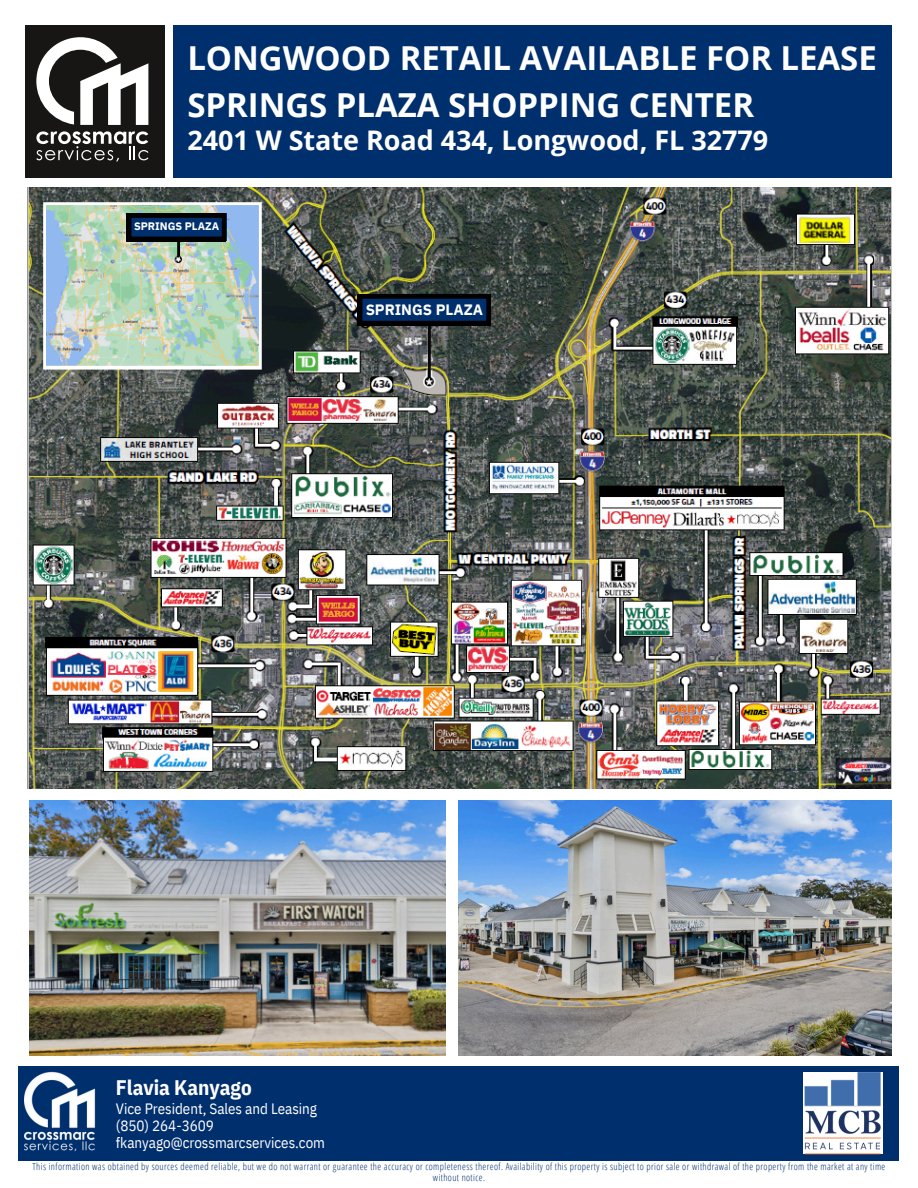
<style>
.page{position:relative;width:918px;height:1188px;background:#fff}
.page>*{position:absolute;margin:0;border:0;box-sizing:border-box;transform-origin:0 0}
.t1{font:700 33px/47.2px "Open Sans";color:#fff}
.t2{font:700 27px "Open Sans";color:#fff}
.t3{font:700 21px "IBM Plex Sans Cond";letter-spacing:-.005em;color:#fff}
.t4{font:15px/16.8px "IBM Plex Sans Cond";letter-spacing:-.005em;color:#fff}
.t5{font:700 15px "IBM Plex Sans";color:#fff}
.t6{font:700 10.8px "IBM Plex Sans";color:#fff}
.t7{font:300 9.75px/11.4px "Open Sans Condensed";letter-spacing:.04em;color:#002f6d;text-align:center}
</style>
<div class="page">
<div style="left:173px;top:25px;width:718px;height:153px;background:#002f6d"></div>
<div style="left:26px;top:25px;width:139px;height:153px;background:#171615"></div>
<svg style="left:36px;top:37px;width:112px;height:88px"></svg>
<svg style="left:36px;top:131px;width:112px;height:31px"></svg>
<div style="left:18px;top:1067px;width:880px;height:94px;background:#002f6d"></div>
<img style="left:24px;top:1071px;width:72px;height:80px">
<img style="left:786px;top:1066px;width:113px;height:95px">
<img style="left:27px;top:188px;width:864px;height:601px">
<img style="left:390px;top:325px;width:68px;height:79px">
<svg style="left:358px;top:294px;width:133px;height:31px;background:#001f48"></svg>
<svg style="left:127px;top:213px;width:99px;height:28px;background:#001c42"></svg>
<img style="left:30px;top:800px;width:416px;height:256px">
<img style="left:458px;top:800px;width:433px;height:256px">
<p class="t1" style="left:187px;top:34px;width:691px">LONGWOOD RETAIL AVAILABLE FOR LEASE<br>SPRINGS PLAZA SHOPPING CENTER</p>
<p class="t2" style="left:187px;top:121px;width:582px">2401 W State Road 434, Longwood, FL 32779</p>
<h6 class="t6" style="left:134px;top:219px;width:87px">SPRINGS PLAZA</h6>
<p class="t5" style="left:366px;top:299px;width:119px">SPRINGS PLAZA</p>
<p class="t3" style="left:116px;top:1073px;width:137px">Flavia Kanyago</p>
<h3 class="t4" style="left:116px;top:1100px;width:211px">Vice President, Sales and Leasing (850) 264-3609 fkanyago@crossmarcservices.com</h3>
<h5 class="t7" style="left:33px;top:1160px;width:854px">This information was obtained by sources deemed reliable, but we do not warrant or guarantee the accuracy or completeness thereof. Availability of this property is subject to prior sale or withdrawal of the property from the market at any time without notice.</h5>
</div>
